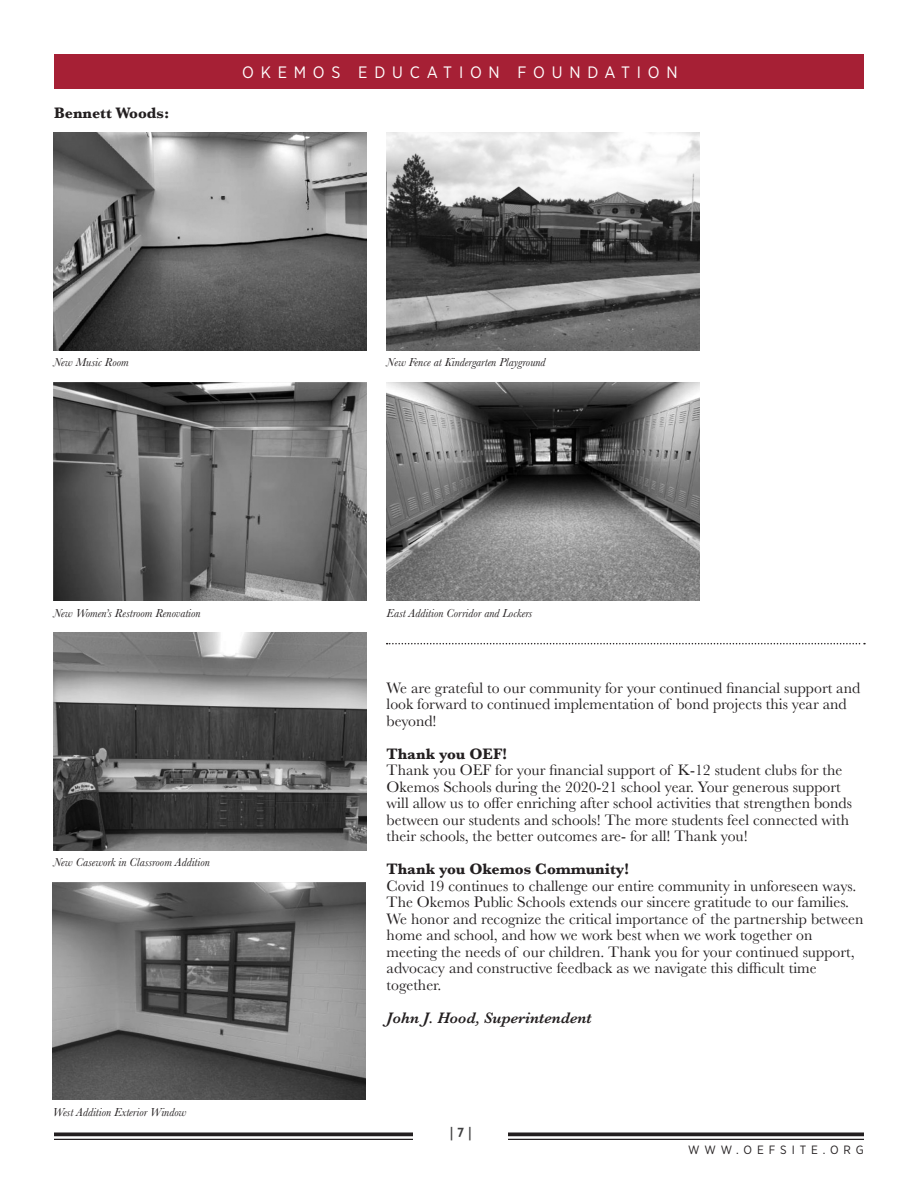
<style>
.page{position:relative;width:918px;height:1188px;background:#fff}
.page>*{position:absolute;margin:0;border:0;box-sizing:border-box;transform-origin:0 0}
.t1{font:16.5px "Gotham Narrow";letter-spacing:.41em;color:#fff}
.t2{font:15.75px/16.5px "Baskerville";color:#231f20}
.t3{font:700 15.75px "Baskerville";color:#231f20}
.t4{font:italic 600 15.75px "Baskerville";color:#231f20}
.t5{font:600 13.5px "Gill Sans";color:#3e3e3f}
.t6{font:italic 12px "Baskerville";color:#231f20}
.t7{font:12px "Gotham Narrow";letter-spacing:.41em;color:#231f20}
</style>
<div class="page">
<div style="left:54px;top:54px;width:810px;height:35px;background:#a62035"></div>
<svg style="left:54px;top:1132px;width:810px;height:4px;background:#3e3b3c"></svg>
<hr style="left:54px;top:1139px;width:810px;height:1px;background:#231f20">
<div style="left:414px;top:1116px;width:94px;height:36px;background:#fff"></div>
<img style="left:54px;top:133px;width:312px;height:218px">
<img style="left:387px;top:133px;width:312px;height:218px">
<img style="left:387px;top:382px;width:312px;height:218px">
<img style="left:54px;top:382px;width:312px;height:218px">
<img style="left:54px;top:632px;width:312px;height:218px">
<img style="left:53px;top:882px;width:313px;height:218px">
<svg style="left:387px;top:643px;width:478px;height:1px"></svg>
<p class="t3" style="left:54px;top:102px;width:117px">Bennett Woods:</p>
<p class="t1" style="left:242px;top:62px;width:437px">OKEMOS EDUCATION FOUNDATION</p>
<p class="t6" style="left:54px;top:354px;width:77px">New Music Room</p>
<p class="t6" style="left:387px;top:354px;width:160px">New Fence at Kindergarten Playground</p>
<p class="t6" style="left:54px;top:605px;width:149px">New Women’s Restroom Renovation</p>
<p class="t6" style="left:387px;top:605px;width:147px">East Addition Corridor and Lockers</p>
<p class="t6" style="left:54px;top:855px;width:158px">New Casework in Classroom Addition</p>
<p class="t6" style="left:53px;top:1104px;width:135px">West Addition Exterior Window</p>
<p class="t2" style="left:387px;top:680px;width:475px">We are grateful to our community for your continued financial support and look forward to continued implementation of bond projects this year and beyond!</p>
<p class="t3" style="left:387px;top:743px;width:122px">Thank you OEF!</p>
<p class="t2" style="left:387px;top:762px;width:467px">Thank you OEF for your financial support of K-12 student clubs for the Okemos Schools during the 2020-21 school year. Your generous support will allow us to offer enriching after school activities that strengthen bonds between our students and schools! The more students feel connected with their schools, the better outcomes are- for all! Thank you!</p>
<p class="t3" style="left:387px;top:858px;width:244px">Thank you Okemos Community!</p>
<p class="t2" style="left:387px;top:878px;width:478px">Covid 19 continues to challenge our entire community in unforeseen ways.<br>The Okemos Public Schools extends our sincere gratitude to our families.<br>We honor and recognize the critical importance of the partnership between home and school, and how we work best when we work together on meeting the needs of our children. Thank you for your continued support, advocacy and constructive feedback as we navigate this difficult time together.</p>
<p class="t4" style="left:387px;top:1007px;width:207px">John J. Hood, Superintendent</p>
<p class="t5" style="left:450px;top:1125px;width:23px">| 7 |</p>
<p class="t7" style="left:688px;top:1142px;width:177px">WWW.OEFSITE.ORG</p>
</div>
